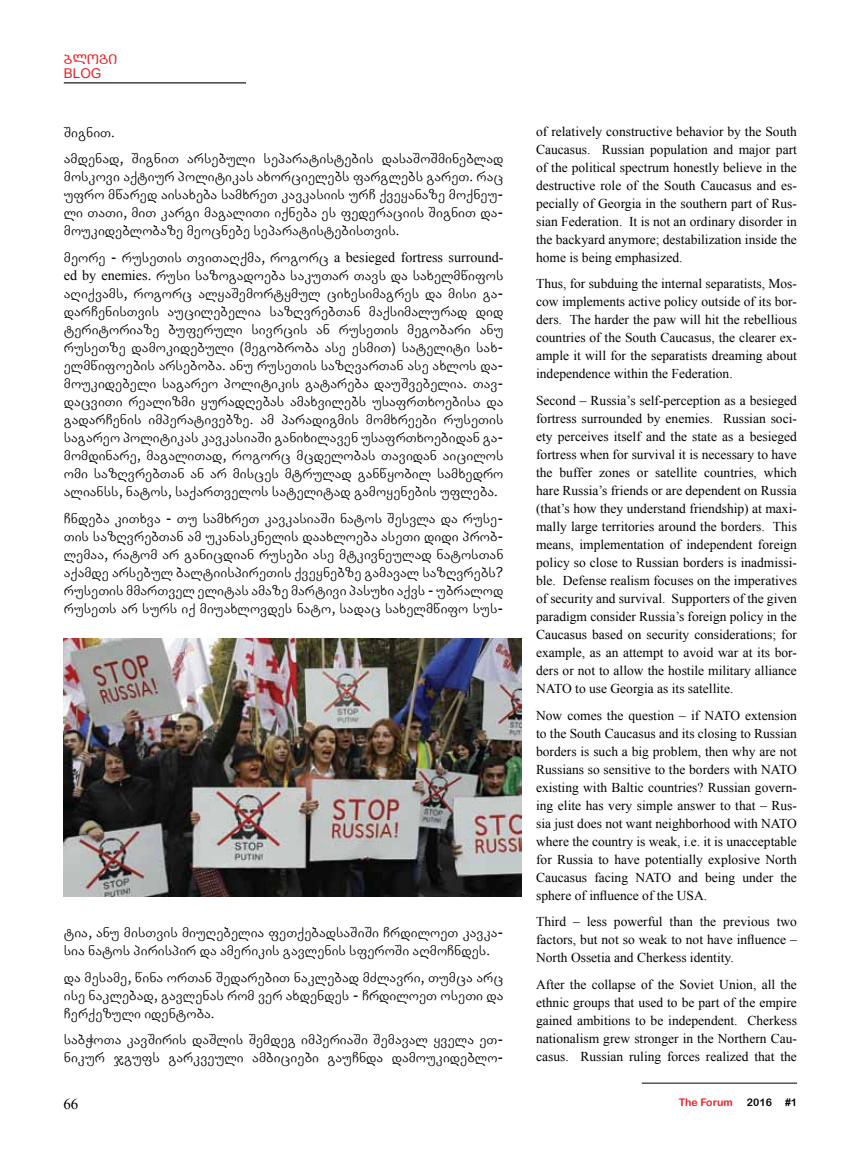
<style>
.page{position:relative;width:851px;height:1149px;background:#fff}
.page>*{position:absolute;margin:0;border:0;box-sizing:border-box;transform-origin:0 0}
.t1{font:15px "Times New Roman";color:#000}
.t2{font:14.1px/18px "Kolhety";color:#000;text-align:justify}
.t3{font:13.5px/18px "Times New Roman";color:#000;text-align:justify}
.t4{font:13.5px "Kolkh MN";color:#ed1d24}
.t5{font:13.5px "Arial";color:#ed1d24}
.t6{font:10.5px "Arial Rounded MT Bold";letter-spacing:-.005em;color:#ed1d24}
.t7{font:10.5px "Arial Rounded MT Bold";color:#000}
.s1{font-family:"Times New Roman"}
</style>
<div class="page">
<hr style="left:641px;top:1082px;width:156px;height:1px;background:#000">
<hr style="left:64px;top:82px;width:182px;height:1px;background:#000">
<img style="left:63px;top:638px;width:458px;height:258px">
<p class="t4" style="left:64px;top:54px;width:55px">blogi</p>
<p class="t5" style="left:64px;top:64px;width:39px">BLOG</p>
<p class="t2" style="left:64px;top:120px;width:441px;line-height:26.5px">SIGNIT.<br>AMDENAD, SIGNIT ARSEBULI SEPARATISTEBIS DASASOSMINEBLAD</p>
<p class="t2" style="left:64px;top:168px;width:441px">MOSKOVI AQTIUR POLITIKAS AXORCIELEBS FARGLEBS GARET. RAC UFRO MWARED AISAXEBA SAMXRET KAVKASIIS URC QVEYANAZE MOQNEU-LI TATI, MIT KARGI MAGALITI IQNEBA ES FEDERACIIS SIGNIT DA-MOUKIDEBLOBAZE MEOCNEBE SEPARATISTEBISTVIS.</p>
<p class="t2" style="left:64px;top:249px;width:441px">MEORE - RUSETIS TVITARQMA, ROGORC <span class="s1">a besieged fortress surround&shy;ed by enemies</span>. RUSI SAZOGADOEBA SAKUTAR TAVS DA SAXELMWIFOS ARIQVAMS, ROGORC ALYASEMORTYMUL CIXESIMAGRES DA MISI GA-DARCENISTVIS AUCILEBELIA SAZRVREBTAN MAQSIMALURAD DID TERITORIAZE BUFERULI SIVRCIS AN RUSETIS MEGOBARI ANU RUSETZE DAMOKIDEBULI (MEGOBROBA ASE ESMIT) SATELITI SAX-ELMWIFOEBIS ARSEBOBA. ANU RUSETIS SAZRVARTAN ASE AXLOS DA-MOUKIDEBELI SAGAREO POLITIKIS GATAREBA DAUSVEBELIA. TAV-DACVITI REALIZMI YURADREBAS AMAXVILEBS USAFRTXOEBISA DA GADARCENIS IMPERATIVEBZE. AM PARADIGMIS MOMXREEBI RUSETIS SAGAREO POLITIKAS KAVKASIASI GANIXILAVEN USAFRTXOEBIDAN GA-MOMDINARE, MAGALITAD, ROGORC MCDELOBAS TAVIDAN AICILOS OMI SAZRVREBTAN AN AR MISCES MTRULAD GANWYOBIL SAMXEDRO ALIANSS, NATOS, SAQARTVELOS SATELITAD GAMOYENEBIS UFLEBA.</p>
<p class="t2" style="left:64px;top:510px;width:441px">CNDEBA KITXVA - TU SAMXRET KAVKASIASI NATOS SESVLA DA RUSE-TIS SAZRVREBTAN AM UKANASKNELIS DAAXLOEBA ASETI DIDI PROB-LEMAA, RATOM AR GANICDIAN RUSEBI ASE MTKIVNEULAD NATOSTAN AQAMDE ARSEBUL BALTIISPIRETIS QVEYNEBZE GAMAVAL SAZRVREBS?<br>RUSETIS MMARTVEL ELITAS AMAZE MARTIVI PASUXI AQVS - UBRALOD RUSETS AR SURS IQ MIUAXLOVDES NATO, SADAC SAXELMWIFO SUS-</p>
<p class="t2" style="left:64px;top:924px;width:441px">TIA, ANU MISTVIS MIUREBELIA FETQEBADSASISI CRDILOET KAVKA-<br>SIA NATOS PIRISPIR DA AMERIKIS GAVLENIS SFEROSI ARMOCNDES.</p>
<p class="t2" style="left:64px;top:968px;width:441px">DA MESAME, WINA ORTAN SEDAREBIT NAKLEBAD MZLAVRI, TUMCA ARC ISE NAKLEBAD, GAVLENAS ROM VER AXDENDES - CRDILOET OSETI DA CERQEZULI IDENTOBA.</p>
<p class="t2" style="left:64px;top:1031px;width:441px">SABWOTA KAVSIRIS DASLIS SEMDEG IMPERIASI SEMAVAL YVELA ET-<br>NIKUR JGUFS GARKVEULI AMBICIEBI GAUCNDA DAMOUKIDEBLO-</p>
<p class="t3" style="left:536px;top:122px;width:262px">of relatively constructive behavior by the South Caucasus. Russian population and major part of the political spectrum honestly believe in the destructive role of the South Caucasus and es&shy;pecially of Georgia in the southern part of Rus&shy;sian Federation. It is not an ordinary disorder in the backyard anymore; destabilization inside the home is being emphasized.</p>
<p class="t3" style="left:536px;top:274px;width:262px">Thus, for subduing the internal separatists, Mos&shy;cow implements active policy outside of its bor&shy;ders. The harder the paw will hit the rebellious countries of the South Caucasus, the clearer ex&shy;ample it will for the separatists dreaming about independence within the Federation.</p>
<p class="t3" style="left:536px;top:391px;width:262px">Second – Russia’s self-perception as a besieged fortress surrounded by enemies. Russian soci&shy;ety perceives itself and the state as a besieged fortress when for survival it is necessary to have the buffer zones or satellite countries, which hare Russia’s friends or are dependent on Russia (that’s how they understand friendship) at maxi&shy;mally large territories around the borders. This means, implementation of independent foreign policy so close to Russian borders is inadmissi&shy;ble. Defense realism focuses on the imperatives of security and survival. Supporters of the given paradigm consider Russia’s foreign policy in the Caucasus based on security considerations; for example, as an attempt to avoid war at its bor&shy;ders or not to allow the hostile military alliance NATO to use Georgia as its satellite.</p>
<p class="t3" style="left:536px;top:705px;width:262px">Now comes the question – if NATO extension to the South Caucasus and its closing to Russian borders is such a big problem, then why are not Russians so sensitive to the borders with NATO existing with Baltic countries? Russian govern&shy;ing elite has very simple answer to that – Rus&shy;sia just does not want neighborhood with NATO where the country is weak, i.e. it is unacceptable for Russia to have potentially explosive North Caucasus facing NATO and being under the sphere of influence of the USA.</p>
<p class="t3" style="left:536px;top:912px;width:262px">Third – less powerful than the previous two factors, but not so weak to not have influence – North Ossetia and Cherkess identity.</p>
<p class="t3" style="left:536px;top:974px;width:262px">After the collapse of the Soviet Union, all the ethnic groups that used to be part of the empire gained ambitions to be independent. Cherkess nationalism grew stronger in the Northern Cau&shy;casus. Russian ruling forces realized that the</p>
<p class="t1" style="left:63px;top:1093px;width:16px">66</p>
<p class="t6" style="left:678px;top:1096px;width:55px">The Forum</p>
<p class="t7" style="left:746px;top:1096px;width:26px">2016</p>
<p class="t7" style="left:785px;top:1096px;width:14px">#1</p>
</div>
